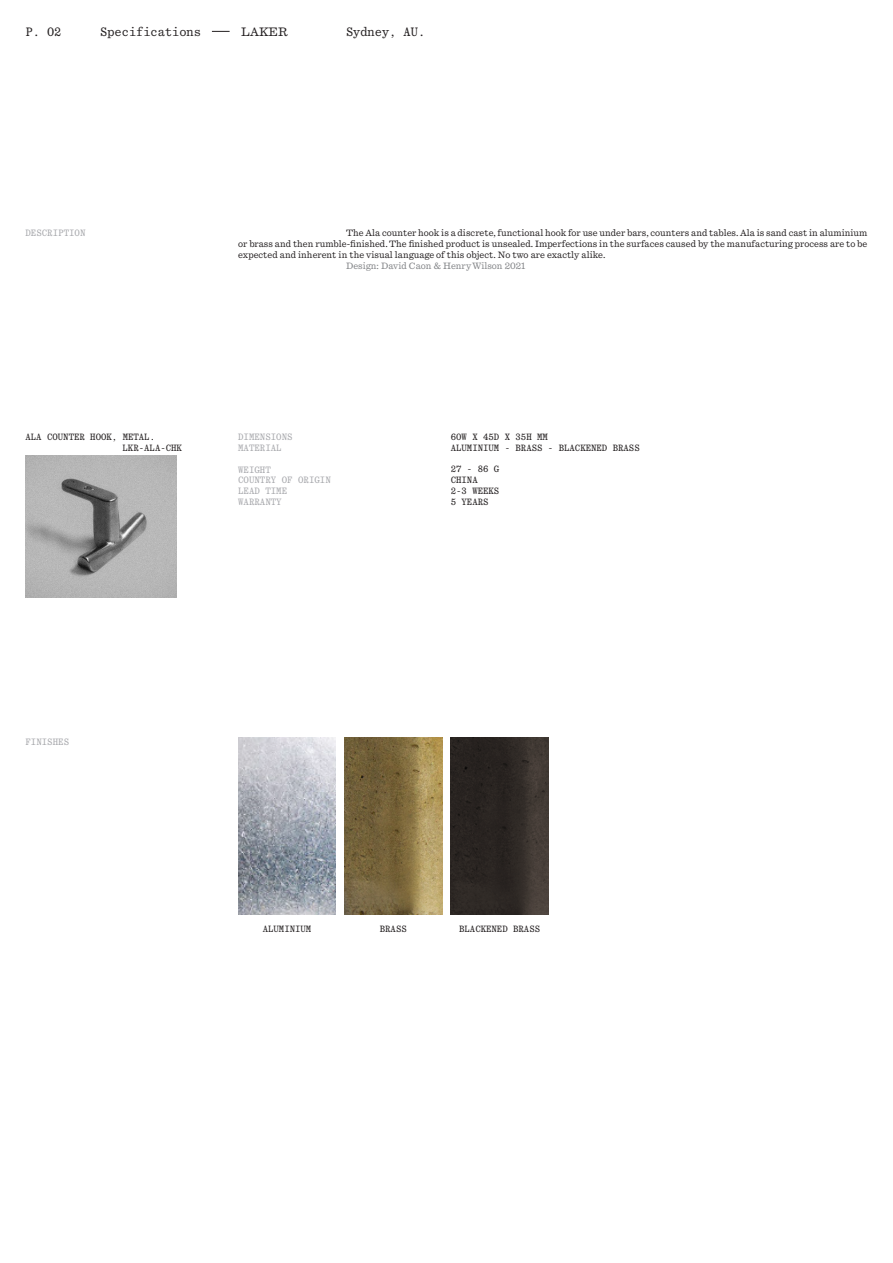
<style>
.page{position:relative;width:893px;height:1263px;background:#fff}
.page>*{position:absolute;margin:0;border:0;box-sizing:border-box;transform-origin:0 0}
.t1{font:12px "Quadrant Text Mono";color:#231f20}
.t2{font:12px "Quadrant Text";color:#231f20}
.t3{font:9.15px "Quadrant Text Mono";color:#a8a9ad}
.t4{font:9px/10.8px "Quadrant Text";color:#231f20;text-align:justify}
.t5{font:9px "Quadrant Text Mono";color:#231f20}
.t6{font:9px "Quadrant Text";color:#808285}
</style>
<div class="page">
<svg style="left:212px;top:31px;width:18px;height:1px"></svg>
<img style="left:26px;top:455px;width:150px;height:142px">
<img style="left:238px;top:737px;width:98px;height:178px">
<img style="left:344px;top:737px;width:98px;height:178px">
<img style="left:451px;top:737px;width:98px;height:178px">
<p class="t1" style="left:26px;top:23px;width:37px">P. 02</p>
<p class="t1" style="left:100px;top:23px;width:102px">Specifications</p>
<p class="t2" style="left:241px;top:23px;width:48px">LAKER</p>
<p class="t1" style="left:346px;top:23px;width:81px">Sydney, AU.</p>
<p class="t3" style="left:26px;top:227px;width:61px">DESCRIPTION</p>
<p class="t4" style="left:238px;top:228px;width:631px;text-indent:108px">The Ala counter hook is a discrete, functional hook for use under bars, counters and tables. Ala is sand cast in aluminium or brass and then rumble-finished. The finished product is unsealed. Imperfections in the surfaces caused by the manufacturing process are to be expected and inherent in the visual language of this object. No two are exactly alike.</p>
<p class="t6" style="left:346px;top:259px;width:181px">Design: David Caon &amp; Henry Wilson 2021</p>
<p class="t5" style="left:26px;top:430px;width:131px">ALA COUNTER HOOK, METAL.</p>
<p class="t5" style="left:123px;top:441px;width:61px">LKR-ALA-CHK</p>
<p class="t3" style="left:238px;top:430px;width:56px">DIMENSIONS</p>
<p class="t3" style="left:238px;top:441px;width:45px">MATERIAL</p>
<p class="t3" style="left:238px;top:463px;width:34px">WEIGHT</p>
<p class="t3" style="left:238px;top:474px;width:94px">COUNTRY OF ORIGIN</p>
<p class="t3" style="left:238px;top:485px;width:51px">LEAD TIME</p>
<p class="t3" style="left:238px;top:496px;width:45px">WARRANTY</p>
<p class="t5" style="left:451px;top:430px;width:99px">60W X 45D X 35H MM</p>
<p class="t5" style="left:451px;top:441px;width:191px">ALUMINIUM - BRASS - BLACKENED BRASS</p>
<p class="t5" style="left:451px;top:463px;width:50px">27 - 86 G</p>
<p class="t5" style="left:451px;top:474px;width:28px">CHINA</p>
<p class="t5" style="left:451px;top:484px;width:50px">2-3 WEEKS</p>
<p class="t5" style="left:451px;top:495px;width:39px">5 YEARS</p>
<p class="t3" style="left:26px;top:735px;width:45px">FINISHES</p>
<p class="t5" style="left:263px;top:923px;width:50px">ALUMINIUM</p>
<p class="t5" style="left:380px;top:923px;width:28px">BRASS</p>
<p class="t5" style="left:459px;top:923px;width:82px">BLACKENED BRASS</p>
</div>
